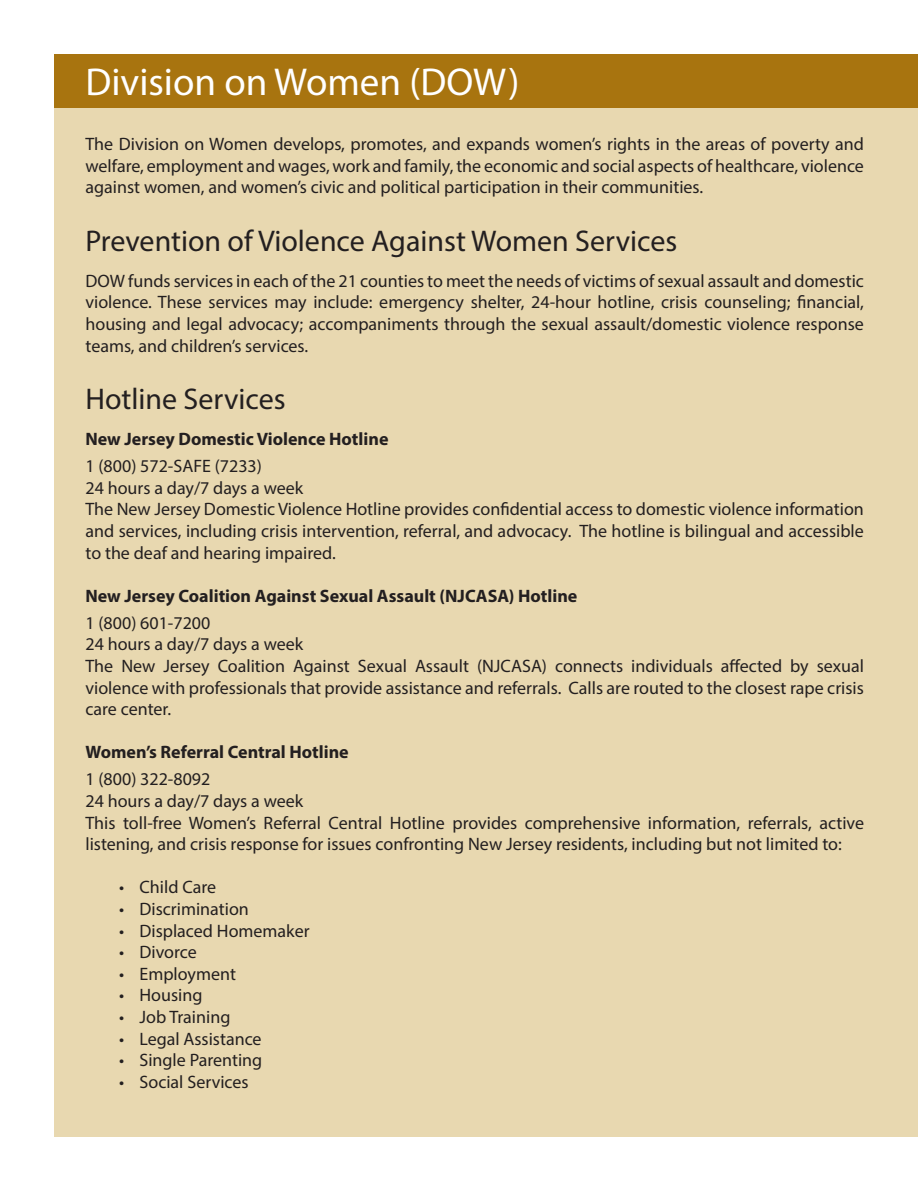
<style>
.page{position:relative;width:918px;height:1188px;background:#fff}
.page>*{position:absolute;margin:0;border:0;box-sizing:border-box;transform-origin:0 0}
.t1{font:39px "Myriad Pro";color:#fff}
.t2{font:30px "Myriad Pro";color:#231f20}
.t3{font:18px/21.6px "Myriad Pro";color:#231f20}
.t4{font:700 18px "Myriad Pro";color:#231f20}
</style>
<div class="page">
<div style="left:54px;top:72px;width:864px;height:1065px;background:#e8d8b0"></div>
<div style="left:54px;top:54px;width:864px;height:54px;background:#a8740f"></div>
<h1 class="t1" style="left:86px;top:58px;width:436px">Division on Women (DOW)</h1>
<p class="t3" style="left:86px;top:133px;width:780px;text-align:justify">The Division on Women develops, promotes, and expands women’s rights in the areas of poverty and welfare, employment and wages, work and family, the economic and social aspects of healthcare, violence against women, and women’s civic and political participation in their communities.</p>
<h2 class="t2" style="left:86px;top:222px;width:593px">Prevention of Violence Against Women Services</h2>
<p class="t3" style="left:86px;top:270px;width:780px;text-align:justify">DOW funds services in each of the 21 counties to meet the needs of victims of sexual assault and domestic violence. These services may include: emergency shelter, 24-hour hotline, crisis counseling; financial, housing and legal advocacy; accompaniments through the sexual assault/domestic violence response teams, and children’s services.</p>
<h2 class="t2" style="left:86px;top:381px;width:202px">Hotline Services</h2>
<p class="t4" style="left:86px;top:427px;width:305px">New Jersey Domestic Violence Hotline</p>
<p class="t3" style="left:86px;top:455px;width:780px">1 (800) 572-SAFE (7233)<br>24 hours a day/7 days a week<br>The New Jersey Domestic Violence Hotline provides confidential access to domestic violence information and services, including crisis intervention, referral, and advocacy. The hotline is bilingual and accessible to the deaf and hearing impaired.</p>
<p class="t4" style="left:86px;top:584px;width:493px">New Jersey Coalition Against Sexual Assault (NJCASA) Hotline</p>
<p class="t3" style="left:86px;top:612px;width:780px">1 (800) 601-7200<br>24 hours a day/7 days a week<br>The New Jersey Coalition Against Sexual Assault (NJCASA) connects individuals affected by sexual violence with professionals that provide assistance and referrals. Calls are routed to the closest rape crisis care center.</p>
<p class="t4" style="left:86px;top:741px;width:265px">Women’s Referral Central Hotline</p>
<p class="t3" style="left:86px;top:768px;width:780px">1 (800) 322-8092<br>24 hours a day/7 days a week<br>This toll-free Women’s Referral Central Hotline provides comprehensive information, referrals, active listening, and crisis response for issues confronting New Jersey residents, including but not limited to:</p>
<p class="t3" style="left:119px;top:876px;width:98px">• Child Care</p>
<p class="t3" style="left:119px;top:898px;width:131px">• Discrimination</p>
<p class="t3" style="left:119px;top:919px;width:192px">• Displaced Homemaker</p>
<p class="t3" style="left:119px;top:941px;width:79px">• Divorce</p>
<p class="t3" style="left:119px;top:963px;width:118px">• Employment</p>
<p class="t3" style="left:119px;top:984px;width:85px">• Housing</p>
<p class="t3" style="left:119px;top:1006px;width:113px">• Job Training</p>
<p class="t3" style="left:119px;top:1027px;width:144px">• Legal Assistance</p>
<p class="t3" style="left:119px;top:1049px;width:145px">• Single Parenting</p>
<p class="t3" style="left:119px;top:1071px;width:131px">• Social Services</p>
</div>
